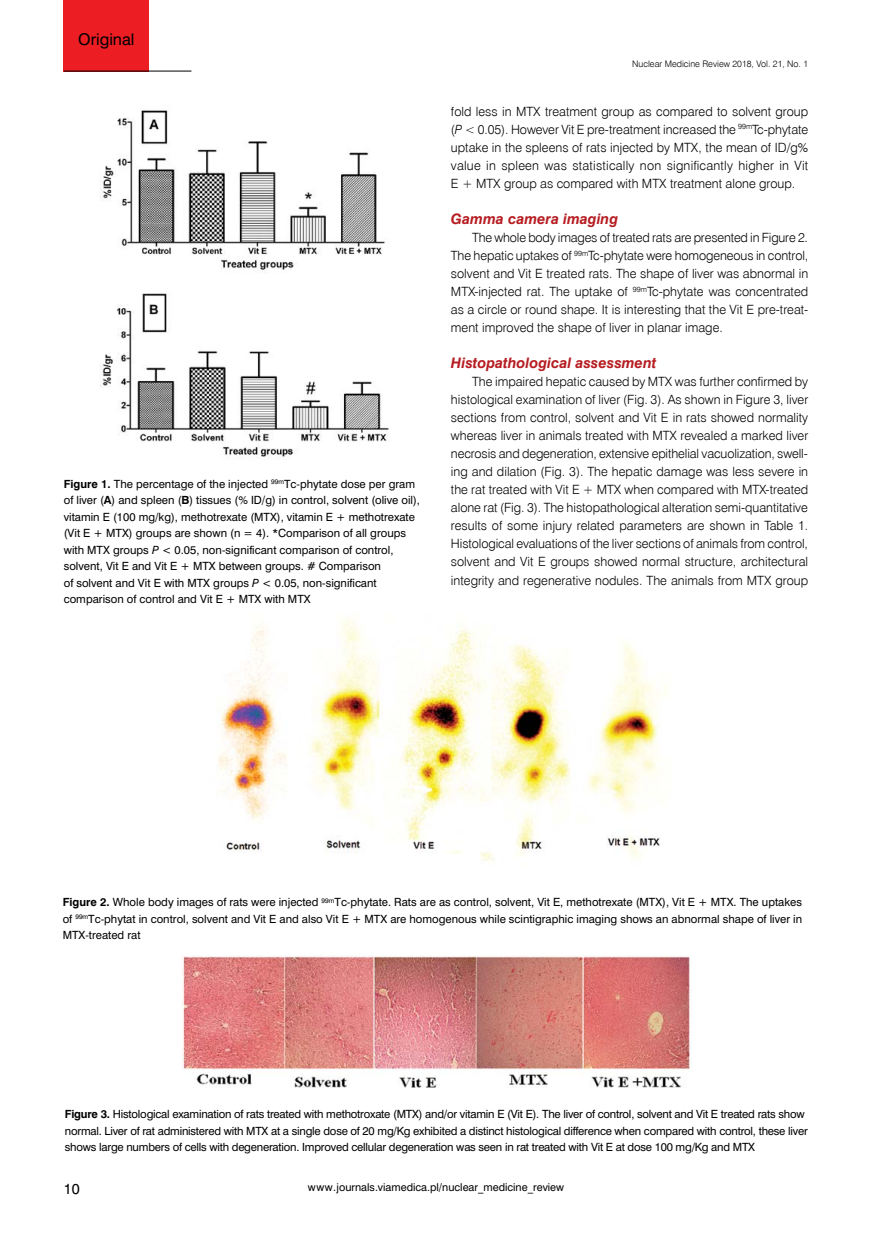
<style>
.page{position:relative;width:872px;height:1234px;background:#fff}
.page>*{position:absolute;margin:0;border:0;box-sizing:border-box;transform-origin:0 0}
.t1{font:15px "Swis 721 PL";color:#000}
.t2{font:italic 700 13.5px "Swis 721 PL";color:#b61d22}
.t3{font:13.5px "Swis 721 PL";color:#000}
.t4{font:12.75px/18px "Swis 721 Lt EU";color:#000;text-align:justify}
.t5{font:10.5px/16.5px "Swis 721 PL";color:#000}
.t6{font:10.5px/16.5px "Swis 721 PL";letter-spacing:-.02em;color:#000}
.t7{font:10.05px "Swis 721 PL";color:#000}
.t8{font:9px "Swis 721 Lt EU";color:#000}
.s1{font-weight:700}
.s2{font-style:italic}
</style>
<div class="page">
<div style="left:64px;top:0;width:85px;height:71px;background:#ed1d24"></div>
<hr style="left:64px;top:71px;width:127px;height:1px;background:#000">
<img style="left:101px;top:110px;width:288px;height:348px">
<img style="left:218px;top:618px;width:449px;height:243px">
<img style="left:182px;top:955px;width:509px;height:133px">
<p class="t1" style="left:78px;top:30px;width:58px">Original</p>
<p class="t5" style="left:64px;top:475px;width:358px"><span class="s1">Figure 1.</span> The percentage of the injected <sup>99m</sup>Tc-phytate dose per gram of liver (<span class="s1">A</span>) and spleen (<span class="s1">B</span>) tissues (% ID/g) in control, solvent (olive oil), vitamin E (100 mg/kg), methotrexate (MTX), vitamin E + methotrexate (Vit E + MTX) groups are shown (n = 4). *Comparison of all groups with MTX groups <span class="s2">P</span> &lt; 0.05, non-significant comparison of control, solvent, Vit E and Vit E + MTX between groups. # Comparison<br>of solvent and Vit E with MTX groups <span class="s2">P</span> &lt; 0.05, non-significant comparison of control and Vit E + MTX with MTX</p>
<p class="t8" style="left:632px;top:58px;width:177px">Nuclear Medicine Review 2018, Vol. 21, No. 1</p>
<p class="t4" style="left:451px;top:102px;width:359px">fold less in MTX treatment group as compared to solvent group (<span class="s2">P</span> &lt; 0.05). However Vit E pre-treatment increased the <sup>99m</sup>Tc-phytate uptake in the spleens of rats injected by MTX, the mean of ID/g% value in spleen was statistically non significantly higher in Vit E + MTX group as compared with MTX treatment alone group.</p>
<p class="t2" style="left:451px;top:210px;width:169px">Gamma camera imaging</p>
<p class="t4" style="left:451px;top:228px;width:359px;text-indent:21px">The whole body images of treated rats are presented in Figure 2.<br>The hepatic uptakes of <sup>99m</sup>Tc-phytate were homogeneous in control, solvent and Vit E treated rats. The shape of liver was abnormal in MTX-injected rat. The uptake of <sup>99m</sup>Tc-phytate was concentrated as a circle or round shape. It is interesting that the Vit E pre-treat&shy;ment improved the shape of liver in planar image.</p>
<p class="t2" style="left:451px;top:354px;width:207px">Histopathological assessment</p>
<p class="t4" style="left:451px;top:373px;width:359px;text-indent:21px">The impaired hepatic caused by MTX was further confirmed by histological examination of liver (Fig. 3). As shown in Figure 3, liver sections from control, solvent and Vit E in rats showed normality whereas liver in animals treated with MTX revealed a marked liver necrosis and degeneration, extensive epithelial vacuolization, swell&shy;ing and dilation (Fig. 3). The hepatic damage was less severe in the rat treated with Vit E + MTX when compared with MTX-treated alone rat (Fig. 3). The histopathological alteration semi-quantitative results of some injury related parameters are shown in Table 1.<br>Histological evaluations of the liver sections of animals from control, solvent and Vit E groups showed normal structure, architectural integrity and regenerative nodules. The animals from MTX group</p>
<p class="t5" style="left:63px;top:893px;width:741px;text-align:justify"><span class="s1">Figure 2.</span> Whole body images of rats were injected <sup>99m</sup>Tc-phytate. Rats are as control, solvent, Vit E, methotrexate (MTX), Vit E + MTX. The uptakes of <sup>99m</sup>Tc-phytat in control, solvent and Vit E and also Vit E + MTX are homogenous while scintigraphic imaging shows an abnormal shape of liver in MTX-treated rat</p>
<p class="t6" style="left:65px;top:1105px;width:744px"><span class="s1">Figure 3.</span> Histological examination of rats treated with methotroxate (MTX) and/or vitamin E (Vit E). The liver of control, solvent and Vit E treated rats show normal. Liver of rat administered with MTX at a single dose of 20 mg/Kg exhibited a distinct histological difference when compared with control, these liver shows large numbers of cells with degeneration. Improved cellular degeneration was seen in rat treated with Vit E at dose 100 mg/Kg and MTX</p>
<p class="t3" style="left:64px;top:1179px;width:17px">10</p>
<p class="t7" style="left:308px;top:1180px;width:258px">www.journals.viamedica.pl/nuclear_medicine_review</p>
</div>
